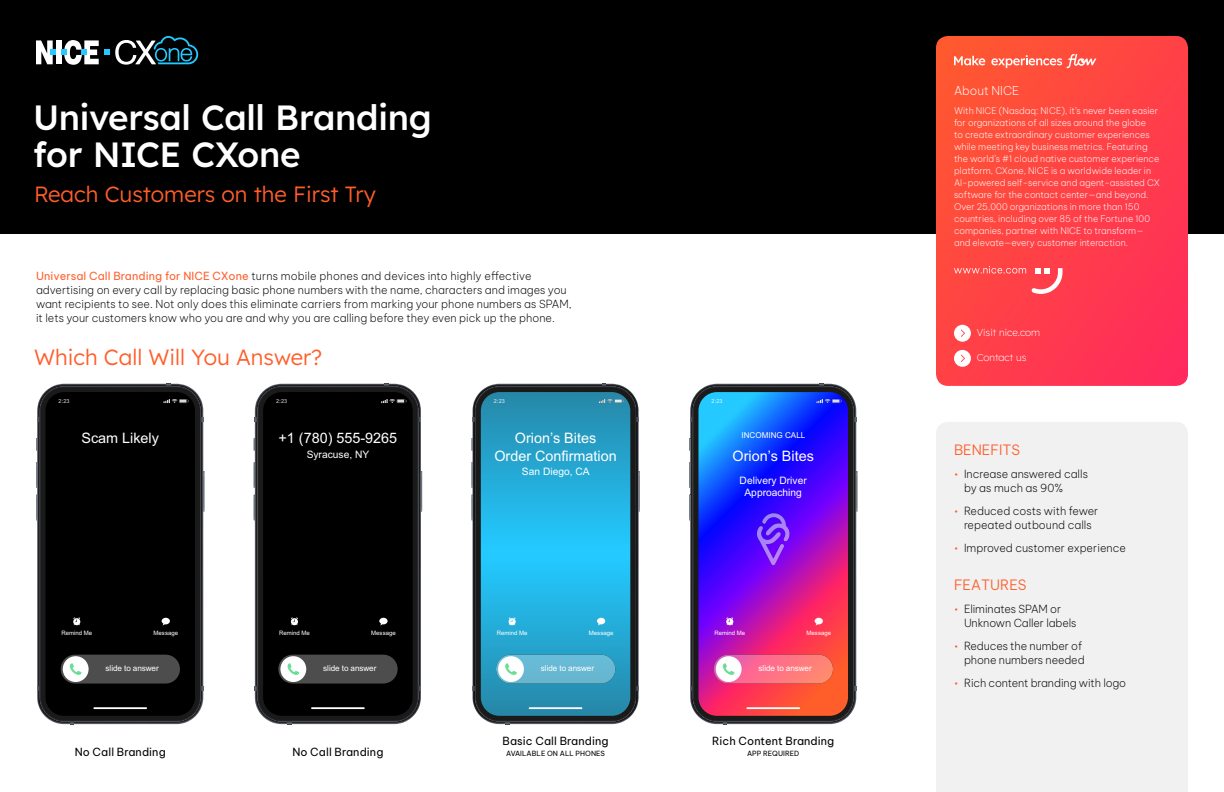
<style>
.page{position:relative;width:1224px;height:792px;background:#fff}
.page>*{position:absolute;margin:0;border:0;box-sizing:border-box;transform-origin:0 0}
.t1{font:500 35px/37px "Lexend";letter-spacing:-.015em;color:#fff}
.t2{font:300 22px "Lexend";color:#ff5e2a}
.t3{font:14.4px/17.3px "Arial";color:#fff;text-align:center}
.t4{font:300 14px "Be Vietnam Pro";color:#ff5e2a}
.t5{font:200 12px "Be Vietnam Pro";color:#fff}
.t6{font:200 11px/14px "Be Vietnam Pro";color:#000}
.t7{font:11px "Be Vietnam Pro";letter-spacing:.01em;color:#000}
.t8{font:10.2px/12.4px "Arial";color:#fff;text-align:center}
.t9{font:200 10px "Lexend";color:#fff}
.t10{font:200 9px/12px "Be Vietnam Pro";color:#fff}
.t11{font:8.1px "Arial";letter-spacing:-.01em;color:#fff}
.t12{font:7px "Be Vietnam Pro";letter-spacing:.01em;color:#000}
.t13{font:6px "Arial";color:#fff}
.t14{font:5.5px "Arial";color:#d9d9d9}
.t15{font:5.5px "Arial";color:#def7ff}
.t16{font:5.5px "Arial";color:#dfedf3}
.s1{font-weight:400;color:#ff5e2a}
.s2{font-family:"Avenir";font-size:6.6px}
.s3{font-size:9px;color:#ff5e2a}
</style>
<div class="page">
<div style="left:0;top:0;width:1224px;height:234px;background:#000"></div>
<div style="left:56px;top:40px;width:6px;height:24px;background:#fff"></div>
<svg style="left:62px;top:40px;width:37px;height:25px"></svg>
<svg style="left:36px;top:40px;width:20px;height:24px"></svg>
<svg style="left:105px;top:36px;width:93px;height:29px"></svg>
<svg style="left:936px;top:36px;width:252px;height:350px;background:#fe4146"></svg>
<svg style="left:954px;top:56px;width:31px;height:9px"></svg>
<svg style="left:991px;top:54px;width:105px;height:14px"></svg>
<svg style="left:954px;top:266px;width:109px;height:28px;background:#ff595c"></svg>
<svg style="left:954px;top:325px;width:17px;height:17px"></svg>
<svg style="left:954px;top:350px;width:17px;height:17px"></svg>
<div style="left:936px;top:422px;width:252px;height:370px;background:#f1f1f2"></div>
<img style="left:37px;top:384px;width:166px;height:340px">
<svg style="left:36px;top:462px;width:2px;height:27px"></svg>
<svg style="left:36px;top:495px;width:2px;height:26px"></svg>
<svg style="left:203px;top:471px;width:2px;height:42px"></svg>
<svg style="left:36px;top:438px;width:2px;height:14px"></svg>
<div style="left:45px;top:392px;width:150px;height:324px;background:#000;border-radius:19px"></div>
<hr style="left:93px;top:707px;width:54px;height:2px;background:#fff">
<svg style="left:163px;top:399px;width:26px;height:4px"></svg>
<div style="left:61px;top:655px;width:119px;height:29px;background:#4d4d4d;border-radius:14px"></div>
<svg style="left:73px;top:618px;width:7px;height:7px"></svg>
<svg style="left:162px;top:618px;width:8px;height:8px"></svg>
<div style="left:63px;top:656px;width:26px;height:26px;background:#fff;border-radius:50%"></div>
<svg style="left:69px;top:663px;width:13px;height:12px"></svg>
<img style="left:690px;top:384px;width:166px;height:340px">
<svg style="left:689px;top:462px;width:2px;height:27px"></svg>
<svg style="left:689px;top:495px;width:2px;height:26px"></svg>
<svg style="left:856px;top:471px;width:2px;height:42px"></svg>
<svg style="left:689px;top:438px;width:2px;height:14px"></svg>
<svg style="left:698px;top:392px;width:150px;height:324px;background:#732cc6"></svg>
<hr style="left:746px;top:707px;width:54px;height:2px;background:#fff">
<svg style="left:816px;top:399px;width:26px;height:4px"></svg>
<svg style="left:712px;top:399px;width:10px;height:4px"></svg>
<svg style="left:714px;top:655px;width:119px;height:29px;background:#fa7384"></svg>
<svg style="left:726px;top:618px;width:7px;height:7px"></svg>
<svg style="left:815px;top:618px;width:8px;height:8px"></svg>
<div style="left:716px;top:656px;width:26px;height:26px;background:#fff;border-radius:50%"></div>
<svg style="left:722px;top:663px;width:13px;height:12px"></svg>
<svg style="left:757px;top:513px;width:33px;height:52px;background:#782ef5"></svg>
<img style="left:255px;top:384px;width:166px;height:340px">
<svg style="left:254px;top:462px;width:2px;height:27px"></svg>
<svg style="left:254px;top:495px;width:2px;height:26px"></svg>
<svg style="left:418px;top:418px;width:3px;height:4px"></svg>
<svg style="left:421px;top:471px;width:2px;height:41px"></svg>
<svg style="left:254px;top:438px;width:2px;height:14px"></svg>
<div style="left:263px;top:392px;width:150px;height:324px;background:#000;border-radius:19px"></div>
<hr style="left:311px;top:707px;width:54px;height:2px;background:#fff">
<svg style="left:381px;top:399px;width:25px;height:4px"></svg>
<div style="left:278px;top:655px;width:120px;height:29px;background:#4d4d4d;border-radius:14px"></div>
<svg style="left:291px;top:618px;width:7px;height:7px"></svg>
<svg style="left:379px;top:618px;width:9px;height:8px"></svg>
<div style="left:280px;top:656px;width:26px;height:26px;background:#fff;border-radius:50%"></div>
<svg style="left:287px;top:663px;width:12px;height:12px"></svg>
<img style="left:473px;top:384px;width:166px;height:340px">
<svg style="left:472px;top:462px;width:2px;height:27px"></svg>
<img style="left:471px;top:462px;width:2px;height:26px">
<svg style="left:471px;top:495px;width:3px;height:26px"></svg>
<img style="left:471px;top:495px;width:2px;height:25px">
<svg style="left:636px;top:418px;width:3px;height:4px"></svg>
<svg style="left:639px;top:471px;width:1px;height:41px"></svg>
<svg style="left:471px;top:438px;width:3px;height:14px"></svg>
<svg style="left:481px;top:392px;width:149px;height:324px;background:#24a9d5"></svg>
<hr style="left:529px;top:707px;width:53px;height:2px;background:#fff">
<svg style="left:599px;top:399px;width:25px;height:4px"></svg>
<svg style="left:494px;top:399px;width:11px;height:4px"></svg>
<div style="left:496px;top:655px;width:119px;height:29px;background:#67b8d3;border-radius:14px"></div>
<svg style="left:509px;top:618px;width:7px;height:7px"></svg>
<svg style="left:597px;top:618px;width:8px;height:8px"></svg>
<div style="left:498px;top:656px;width:26px;height:26px;background:#fff;border-radius:50%"></div>
<svg style="left:505px;top:663px;width:12px;height:12px"></svg>
<h1 class="t1" style="left:33px;top:97px;width:400px">Universal Call Branding for NICE CXone</h1>
<h2 class="t2" style="left:34px;top:179px;width:343px">Reach Customers on the First Try</h2>
<p class="t5" style="left:954px;top:81px;width:67px">About NICE</p>
<p class="t10" style="left:954px;top:104px;width:207px">With NICE (Nasdaq: NICE), it’s never been easier for organizations of all sizes around the globe<br>to create extraordinary customer experiences while meeting key business metrics. Featuring the world’s #1 cloud native customer experience platform, CXone, NICE is a worldwide leader in AI-powered self-service and agent-assisted CX software for the contact center—and beyond.<br>Over 25,000 organizations in more than 150 countries, including over 85 of the Fortune 100 companies, partner with NICE to transform— and elevate—every customer interaction.</p>
<p class="t6" style="left:36px;top:268px;width:537px"><span class="s1">Universal Call Branding for NICE CXone</span> turns mobile phones and devices into highly effective advertising on every call by replacing basic phone numbers with the name, characters and images you want recipients to see. Not only does this eliminate carriers from marking your phone numbers as SPAM, it lets your customers know who you are and why you are calling before they even pick up the phone.</p>
<h2 class="t2" style="left:34px;top:341px;width:290px">Which Call Will You Answer?</h2>
<p class="t9" style="left:977px;top:325px;width:65px">Visit nice.com</p>
<p class="t9" style="left:977px;top:351px;width:51px">Contact us</p>
<p class="t14" style="left:58px;top:398px;width:13px">2<span class="s2">:</span>23</p>
<p class="t14" style="left:276px;top:398px;width:13px">2<span class="s2">:</span>23</p>
<p class="t16" style="left:494px;top:398px;width:13px">2<span class="s2">:</span>23</p>
<p class="t15" style="left:711px;top:398px;width:13px">2<span class="s2">:</span>23</p>
<h3 class="t3" style="left:81px;top:430px;width:79px">Scam Likely</h3>
<h3 class="t3" style="left:278px;top:430px;width:120px">+1 (780) 555-9265</h3>
<p class="t8" style="left:307px;top:448px;width:64px">Syracuse, NY</p>
<h3 class="t3" style="left:494px;top:430px;width:124px">Orion’s Bites<br>Order Confirmation</h3>
<p class="t8" style="left:522px;top:466px;width:69px">San Diego, CA</p>
<p class="t11" style="left:741px;top:430px;width:65px">INCOMING CALL</p>
<h3 class="t3" style="left:733px;top:447px;width:83px">Orion’s Bites</h3>
<p class="t8" style="left:740px;top:474px;width:69px">Delivery Driver<br>Approaching</p>
<p class="t13" style="left:61px;top:629px;width:32px">Remind Me</p>
<p class="t13" style="left:154px;top:629px;width:26px">Message</p>
<p class="t13" style="left:279px;top:629px;width:32px">Remind Me</p>
<p class="t13" style="left:371px;top:629px;width:26px">Message</p>
<p class="t13" style="left:497px;top:629px;width:32px">Remind Me</p>
<p class="t13" style="left:589px;top:629px;width:26px">Message</p>
<p class="t13" style="left:714px;top:629px;width:32px">Remind Me</p>
<p class="t13" style="left:807px;top:629px;width:26px">Message</p>
<p class="t11" style="left:106px;top:663px;width:55px">slide to answer</p>
<p class="t11" style="left:323px;top:663px;width:55px">slide to answer</p>
<p class="t11" style="left:541px;top:663px;width:55px">slide to answer</p>
<p class="t11" style="left:759px;top:663px;width:55px">slide to answer</p>
<p class="t4" style="left:954px;top:439px;width:68px">BENEFITS</p>
<p class="t6" style="left:964px;top:466px;width:125px;text-indent:-10px"><span class="s3">•</span> Increase answered calls by as much as 90%</p>
<p class="t6" style="left:954px;top:503px;width:146px;text-align:center"><span class="s3">•</span> Reduced costs with fewer repeated outbound calls</p>
<p class="t6" style="left:954px;top:540px;width:173px"><span class="s3">•</span> Improved customer experience</p>
<p class="t4" style="left:954px;top:573px;width:74px">FEATURES</p>
<p class="t6" style="left:964px;top:601px;width:114px;text-indent:-10px"><span class="s3">•</span> Eliminates SPAM or<br>Unknown Caller labels</p>
<p class="t6" style="left:954px;top:638px;width:132px;text-align:right"><span class="s3">•</span> Reduces the number of phone numbers needed</p>
<p class="t6" style="left:954px;top:675px;width:174px"><span class="s3">•</span> Rich content branding with logo</p>
<p class="t7" style="left:75px;top:743px;width:93px">No Call Branding</p>
<p class="t7" style="left:292px;top:743px;width:93px">No Call Branding</p>
<p class="t7" style="left:503px;top:732px;width:108px">Basic Call Branding</p>
<p class="t12" style="left:506px;top:748px;width:100px">Available on All Phones</p>
<p class="t7" style="left:712px;top:732px;width:124px">Rich Content Branding</p>
<p class="t12" style="left:747px;top:748px;width:54px">APP REQUIRED</p>
</div>
